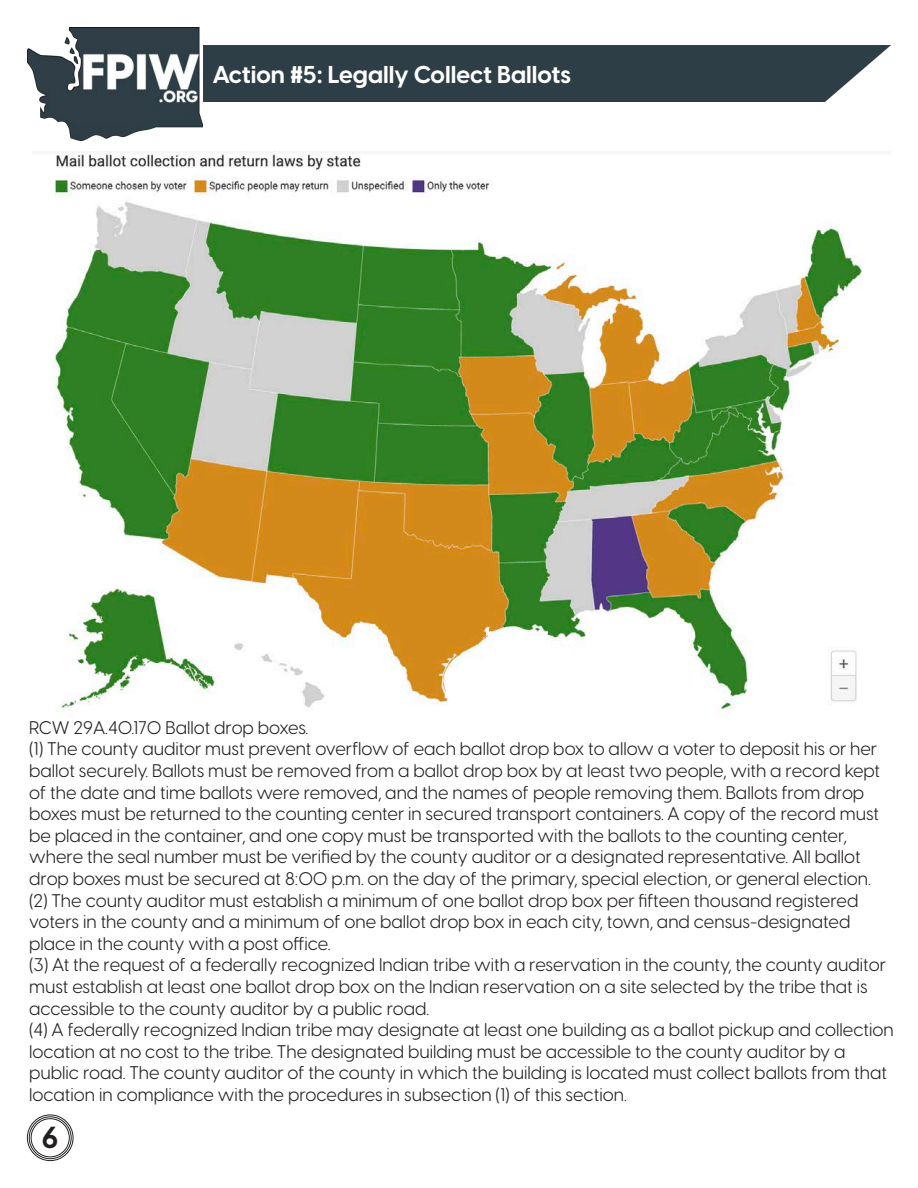
<style>
.page{position:relative;width:918px;height:1188px;background:#fff}
.page>*{position:absolute;margin:0;border:0;box-sizing:border-box;transform-origin:0 0}
.t1{font:700 30px "Visby CF";color:#231f20}
.t2{font:700 24px "Visby CF";color:#fff}
.t3{font:18px/21.6px "Visby CF";color:#231f20}
</style>
<div class="page">
<svg style="left:29px;top:1117px;width:42px;height:42px"></svg>
<div style="left:27px;top:1115px;width:46px;height:46px;border:1px solid #231f20;border-radius:50%"></div>
<div style="left:29px;top:1116px;width:43px;height:43px;border:1px solid #231f20;border-radius:50%"></div>
<div style="left:31px;top:1118px;width:39px;height:39px;border:1px solid #231f20;border-radius:50%"></div>
<div style="left:204px;top:45px;width:687px;height:56px;background:#2e3e46"></div>
<img style="left:27px;top:27px;width:175px;height:114px">
<img style="left:54px;top:151px;width:808px;height:565px">
<p class="t2" style="left:213px;top:56px;width:360px">Action #5: Legally Collect Ballots</p>
<p class="t3" style="left:29px;top:715px;width:281px">RCW 29A.40.170 Ballot drop boxes.</p>
<p class="t3" style="left:29px;top:737px;width:853px">(1) The county auditor must prevent overflow of each ballot drop box to allow a voter to deposit his or her ballot securely. Ballots must be removed from a ballot drop box by at least two people, with a record kept of the date and time ballots were removed, and the names of people removing them. Ballots from drop boxes must be returned to the counting center in secured transport containers. A copy of the record must be placed in the container, and one copy must be transported with the ballots to the counting center, where the seal number must be verified by the county auditor or a designated representative. All ballot drop boxes must be secured at 8:00 p.m. on the day of the primary, special election, or general election.</p>
<p class="t3" style="left:29px;top:888px;width:831px">(2) The county auditor must establish a minimum of one ballot drop box per fifteen thousand registered voters in the county and a minimum of one ballot drop box in each city, town, and census-designated place in the county with a post office.</p>
<p class="t3" style="left:29px;top:953px;width:858px">(3) At the request of a federally recognized Indian tribe with a reservation in the county, the county auditor must establish at least one ballot drop box on the Indian reservation on a site selected by the tribe that is accessible to the county auditor by a public road.</p>
<p class="t3" style="left:29px;top:1018px;width:866px">(4) A federally recognized Indian tribe may designate at least one building as a ballot pickup and collection location at no cost to the tribe. The designated building must be accessible to the county auditor by a public road. The county auditor of the county in which the building is located must collect ballots from that location in compliance with the procedures in subsection (1) of this section.</p>
<h1 class="t1" style="left:42px;top:1114px;width:18px">6</h1>
</div>
